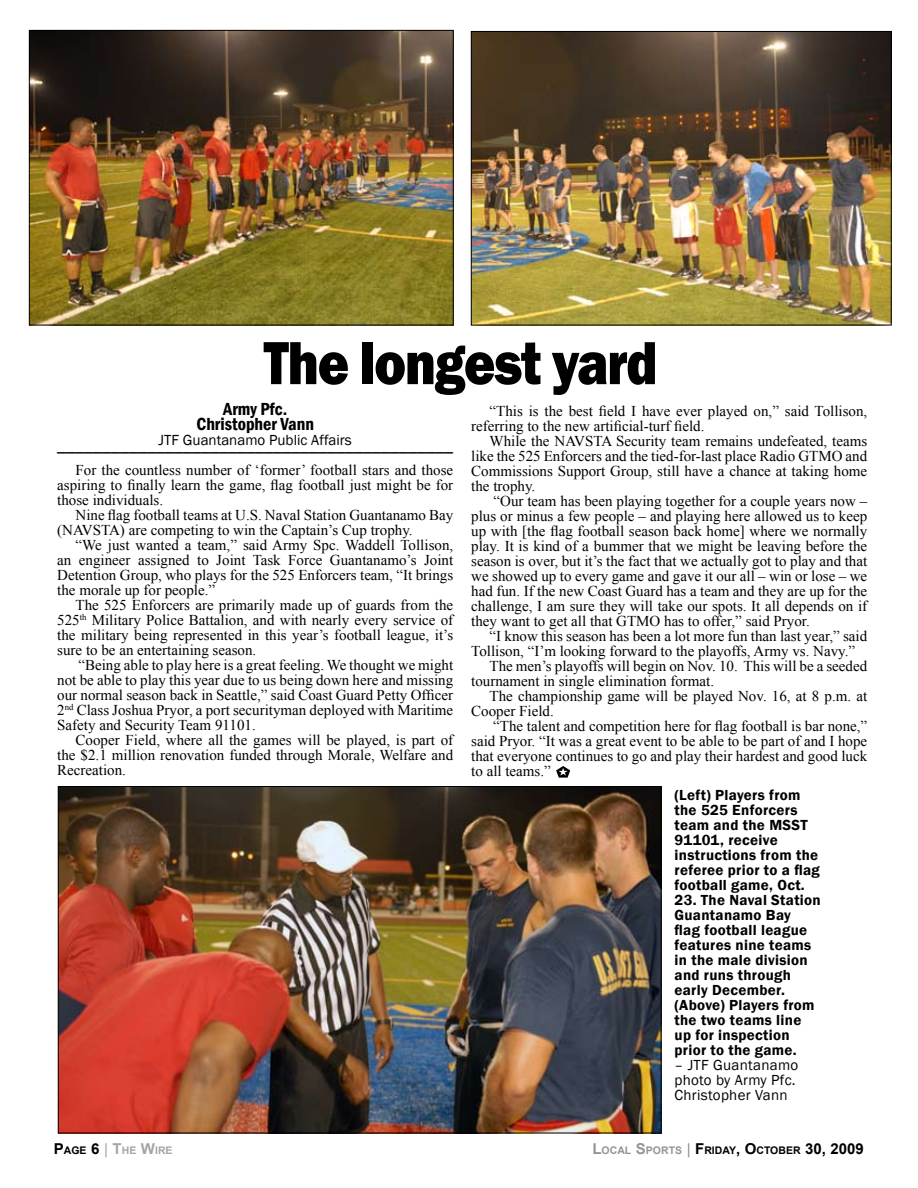
<style>
.page{position:relative;width:918px;height:1188px;background:#fff}
.page>*{position:absolute;margin:0;border:0;box-sizing:border-box;transform-origin:0 0}
.t1{font:800 63px "Franklin Gothic";letter-spacing:-.025em;color:#000;scale:.85 1}
.t2{font:18px "Franklin Gothic";color:#000}
.t3{font:600 condensed 18px/15px "Franklin Gothic";color:#000;text-align:center}
.t4{font:15px/15px "Times New Roman";color:#000;text-align:justify}
.t5{font:600 15px/15px "Franklin Gothic";letter-spacing:.02em;color:#000}
.t6{font:15px/15px "Franklin Gothic";letter-spacing:.02em;color:#000}
.t7{font:15px "Franklin Gothic";color:#000}
.t8{font:700 10.5px "Arial";color:#000}
.t9{font:700 10.5px "Arial";color:#a3a5a8}
.s1{font-size:15px;color:#000}
.s2{color:#000}
.s3{font-weight:400;font-size:15px}
.s4{font-size:15px}
.s5{font-size:15px;color:#939598}
.s6{color:#939598}
.s7{font-weight:400;font-size:15px;color:#8a8c8e}
</style>
<div class="page">
<svg style="left:556px;top:766px;width:14px;height:12px"></svg>
<img style="left:60px;top:788px;width:599px;height:343px">
<img style="left:31px;top:32px;width:421px;height:291px">
<div style="left:29px;top:30px;width:425px;height:295px;border:1px solid #000"></div>
<img style="left:473px;top:33px;width:417px;height:290px">
<div style="left:471px;top:31px;width:421px;height:294px;border:1px solid #000"></div>
<h1 class="t1" style="left:264px;top:322px;width:465px">The longest yard</h1>
<p class="t3" style="left:197px;top:401px;width:119px">Army Pfc.<br>Christopher Vann</p>
<p class="t7" style="left:159px;top:431px;width:195px">JTF Guantanamo Public Affairs</p>
<p class="t2" style="left:57px;top:434px;width:398px">____________________________________________</p>
<p class="t4" style="left:57px;top:462px;width:398px;text-indent:18px">For the countless number of ‘former’ football stars and those aspiring to finally learn the game, flag football just might be for those individuals.</p>
<p class="t4" style="left:57px;top:507px;width:398px;text-indent:18px">Nine flag football teams at U.S. Naval Station Guantanamo Bay (NAVSTA) are competing to win the Captain’s Cup trophy.</p>
<p class="t4" style="left:57px;top:537px;width:398px;text-indent:18px">“We just wanted a team,” said Army Spc. Waddell Tollison, an engineer assigned to Joint Task Force Guantanamo’s Joint Detention Group, who plays for the 525 Enforcers team, “It brings the morale up for people.”</p>
<p class="t4" style="left:57px;top:597px;width:398px;text-indent:18px">The 525 Enforcers are primarily made up of guards from the 525<sup>th</sup> Military Police Battalion, and with nearly every service of the military being represented in this year’s football league, it’s sure to be an entertaining season.</p>
<p class="t4" style="left:57px;top:657px;width:398px;text-indent:21px">“Being able to play here is a great feeling. We thought we might not be able to play this year due to us being down here and missing our normal season back in Seattle,” said Coast Guard Petty Officer 2<sup>nd</sup> Class Joshua Pryor, a port securityman deployed with Maritime Safety and Security Team 91101.</p>
<p class="t4" style="left:57px;top:732px;width:398px;text-indent:18px">Cooper Field, where all the games will be played, is part of the $2.1 million renovation funded through Morale, Welfare and Recreation.</p>
<p class="t4" style="left:471px;top:403px;width:398px;text-indent:18px">“This is the best field I have ever played on,” said Tollison, referring to the new artificial-turf field.</p>
<p class="t4" style="left:471px;top:433px;width:398px;text-indent:18px">While the NAVSTA Security team remains undefeated, teams like the 525 Enforcers and the tied-for-last place Radio GTMO and Commissions Support Group, still have a chance at taking home the trophy.</p>
<p class="t4" style="left:471px;top:493px;width:398px;text-indent:22px">“Our team has been playing together for a couple years now – plus or minus a few people – and playing here allowed us to keep up with [the flag football season back home] where we normally play. It is kind of a bummer that we might be leaving before the season is over, but it’s the fact that we actually got to play and that we showed up to every game and gave it our all – win or lose – we had fun. If the new Coast Guard has a team and they are up for the challenge, I am sure they will take our spots. It all depends on if they want to get all that GTMO has to offer,” said Pryor.</p>
<p class="t4" style="left:490px;top:628px;width:379px">“I know this season has been a lot more fun than last year,” said</p>
<p class="t4" style="left:471px;top:643px;width:385px">Tollison, “I’m looking forward to the playoffs, Army vs. Navy.”</p>
<p class="t4" style="left:490px;top:658px;width:379px">The men’s playoffs will begin on Nov. 10. This will be a seeded</p>
<p class="t4" style="left:471px;top:673px;width:244px">tournament in single elimination format.</p>
<p class="t4" style="left:490px;top:688px;width:379px">The championship game will be played Nov. 16, at 8 p.m. at</p>
<p class="t4" style="left:471px;top:703px;width:84px">Cooper Field.</p>
<p class="t4" style="left:493px;top:718px;width:375px">“The talent and competition here for flag football is bar none,”</p>
<p class="t4" style="left:471px;top:733px;width:398px">said Pryor. “It was a great event to be able to be part of and I hope</p>
<p class="t4" style="left:471px;top:748px;width:398px">that everyone continues to go and play their hardest and good luck</p>
<p class="t4" style="left:471px;top:763px;width:81px">to all teams.”</p>
<p class="t5" style="left:675px;top:788px;width:147px">(Left) Players from the 525 Enforcers team and the MSST<br>91101, receive instructions from the referee prior to a flag football game, Oct.</p>
<p class="t5" style="left:675px;top:893px;width:148px">23. The Naval Station<br>Guantanamo Bay<br>flag football league features nine teams in the male division and runs through early December. (Above) Players from the two teams line up for inspection prior to the game.</p>
<p class="t6" style="left:675px;top:1058px;width:125px">– JTF Guantanamo photo by Army Pfc.<br>Christopher Vann</p>
<p class="t9" style="left:54px;top:1144px;width:120px"><span class="s1">P</span><span class="s2">AGE</span> <span class="s1">6</span> <span class="s3">|</span> <span class="s4">T</span>HE <span class="s4">W</span>IRE</p>
<p class="t8" style="left:592px;top:1144px;width:273px"><span class="s5">L</span><span class="s6">OCAL</span> <span class="s5">S</span><span class="s6">PORTS</span> <span class="s7">|</span> <span class="s4">F</span>RIDAY<span class="s4">, O</span>CTOBER <span class="s4">30, 2009</span></p>
</div>
